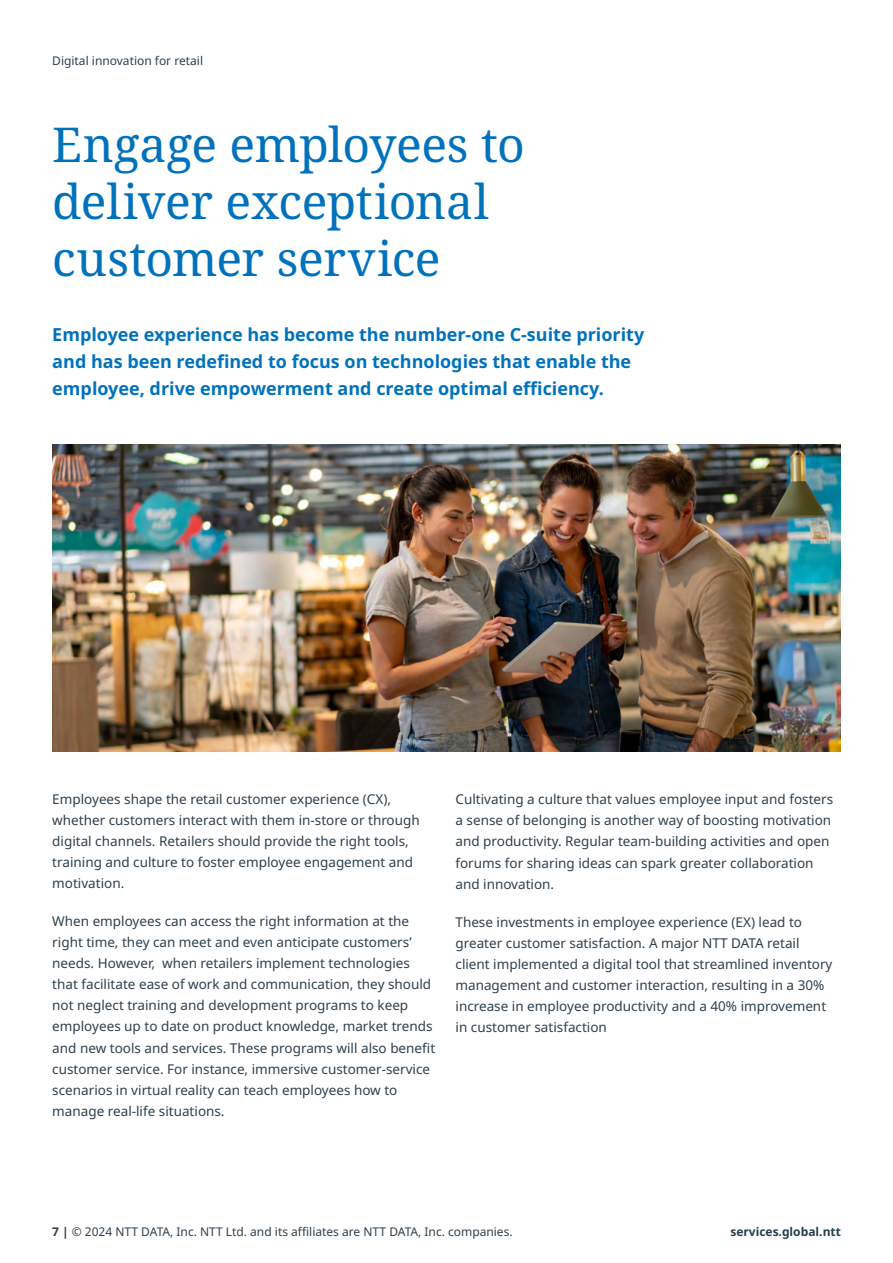
<style>
.page{position:relative;width:893px;height:1263px;background:#fff}
.page>*{position:absolute;margin:0;border:0;box-sizing:border-box;transform-origin:0 0}
.t1{font:48px/57px "Noto Serif";letter-spacing:-.01em;color:#0072bc}
.t2{font:700 18px/27px "Noto Sans";color:#0072bc}
.t3{font:13.5px/21px "Noto Sans";color:#2e404d}
.t4{font:12px "Noto Sans";color:#2e404d}
.t5{font:700 12px "Noto Sans";color:#283e4b}
.s1{font-weight:700}
</style>
<div class="page">
<img style="left:52px;top:444px;width:789px;height:307px">
<p class="t4" style="left:52px;top:54px;width:152px">Digital innovation for retail</p>
<h1 class="t1" style="left:52px;top:118px;width:474px">Engage employees to deliver exceptional customer service</h1>
<h2 class="t2" style="left:52px;top:321px;width:593px">Employee experience has become the number-one C-suite priority and has been redefined to focus on technologies that enable the employee, drive empowerment and create optimal efficiency.</h2>
<p class="t3" style="left:52px;top:789px;width:369px">Employees shape the retail customer experience (CX), whether customers interact with them in-store or through digital channels. Retailers should provide the right tools, training and culture to foster employee engagement and motivation.</p>
<p class="t3" style="left:52px;top:911px;width:384px">When employees can access the right information at the right time, they can meet and even anticipate customers’ needs. However, when retailers implement technologies that facilitate ease of work and communication, they should not neglect training and development programs to keep employees up to date on product knowledge, market trends and new tools and services. These programs will also benefit customer service. For instance, immersive customer-service scenarios in virtual reality can teach employees how to manage real-life situations.</p>
<p class="t3" style="left:455px;top:789px;width:379px">Cultivating a culture that values employee input and fosters a sense of belonging is another way of boosting motivation and productivity. Regular team-building activities and open forums for sharing ideas can spark greater collaboration and innovation.</p>
<p class="t3" style="left:455px;top:911px;width:378px">These investments in employee experience (EX) lead to greater customer satisfaction. A major NTT DATA retail client implemented a digital tool that streamlined inventory management and customer interaction, resulting in a 30% increase in employee productivity and a 40% improvement in customer satisfaction</p>
<p class="t4" style="left:52px;top:1225px;width:462px"><span class="s1">7 |</span> © 2024 NTT DATA, Inc. NTT Ltd. and its affiliates are NTT DATA, Inc. companies.</p>
<p class="t5" style="left:730px;top:1225px;width:112px">services.global.ntt</p>
</div>
